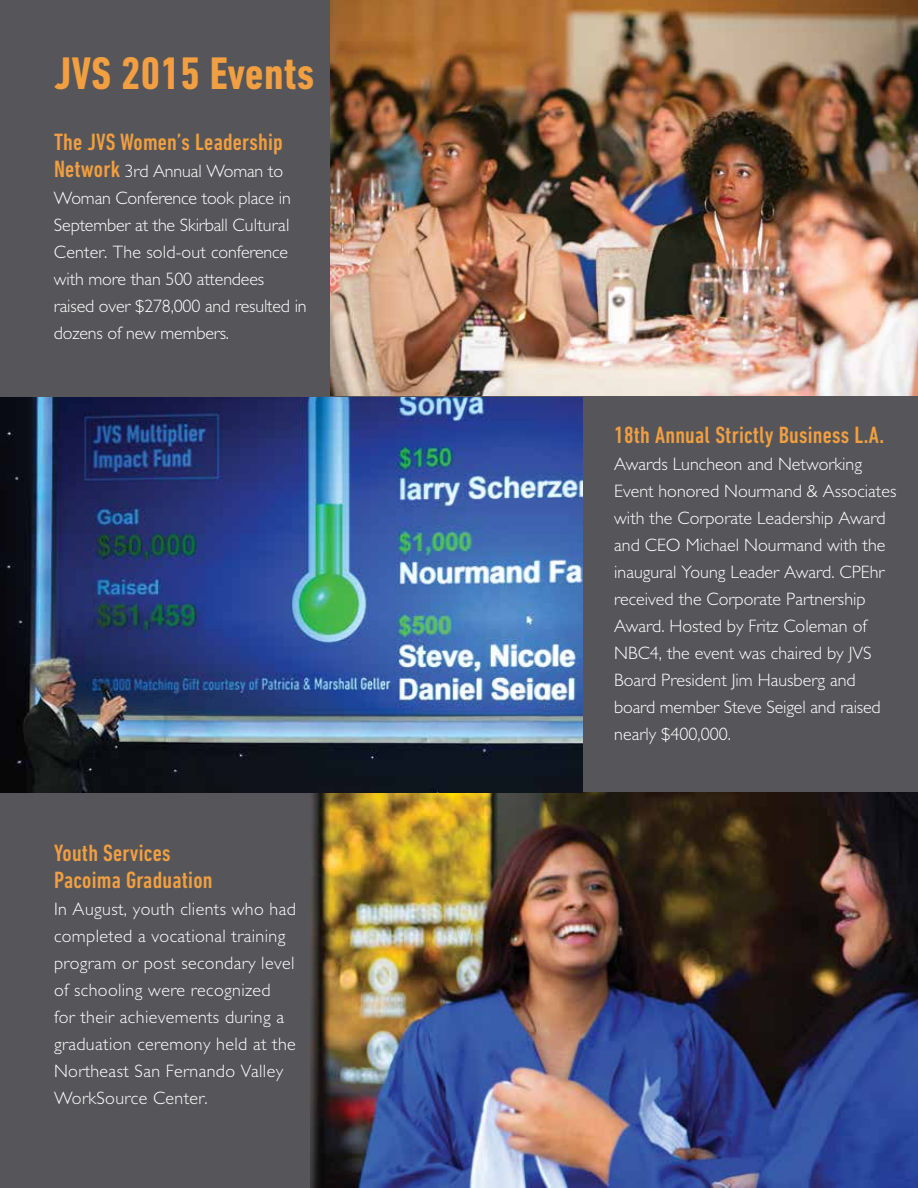
<style>
.page{position:relative;width:918px;height:1188px;background:#56565a}
.page>*{position:absolute;margin:0;border:0;box-sizing:border-box;transform-origin:0 0}
.t1{font:700 condensed 46.5px "DIN Next LT Pro";letter-spacing:.01em;color:#f19f40}
.t2{font:500 condensed 24px/27px "DIN Next LT Pro";letter-spacing:.01em;color:#f19f40}
.t3{font:300 18px/27px "M Gill Sans";color:#fff}
.t4{font:300 18px/27px "M Gill Sans";letter-spacing:.02em;color:#fff}
.s1{font-family:"DIN Next LT Pro";font-weight:500;font-stretch:condensed;font-size:24px;color:#f19f40}
</style>
<div class="page">
<img style="left:330px;top:0;width:588px;height:395px">
<img style="left:310px;top:793px;width:608px;height:395px">
<img style="left:0;top:397px;width:582px;height:396px">
<h1 class="t1" style="left:54px;top:47px;width:261px">JVS 2015 Events</h1>
<h2 class="t2" style="left:54px;top:128px;width:230px">The JVS Women’s Leadership</h2>
<p class="t3" style="left:54px;top:157px;width:254px"><span class="s1">Network</span> 3rd Annual Woman to<br>Woman Conference took place in<br>September at the Skirball Cultural<br>Center. The sold-out conference with more than 500 attendees raised over $278,000 and resulted in dozens of new members.</p>
<h2 class="t2" style="left:54px;top:840px;width:160px">Youth Services<br>Pacoima Graduation</h2>
<p class="t4" style="left:54px;top:896px;width:243px">In August, youth clients who had completed a vocational training program or post secondary level of schooling were recognized for their achievements during a graduation ceremony held at the<br>Northeast San Fernando Valley<br>WorkSource Center.</p>
<h2 class="t2" style="left:614px;top:421px;width:272px">18th Annual Strictly Business L.A.</h2>
<p class="t3" style="left:614px;top:450px;width:284px">Awards Luncheon and Networking Event honored Nourmand &amp; Associates with the Corporate Leadership Award and CEO Michael Nourmand with the inaugural Young Leader Award. CPEhr received the Corporate Partnership Award. Hosted by Fritz Coleman of NBC4, the event was chaired by JVS Board President Jim Hausberg and board member Steve Seigel and raised nearly $400,000.</p>
</div>
